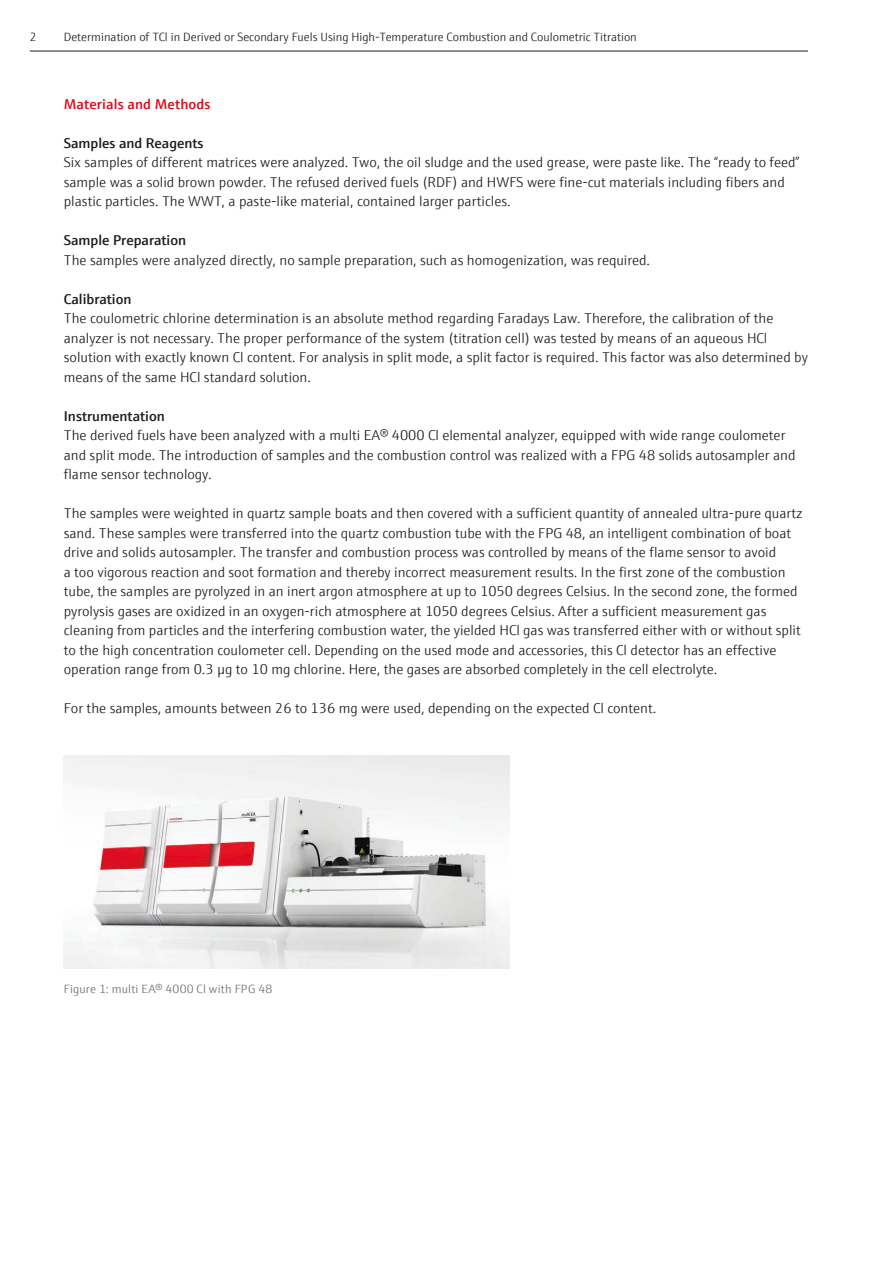
<style>
.page{position:relative;width:893px;height:1263px;background:#fff}
.page>*{position:absolute;margin:0;border:0;box-sizing:border-box;transform-origin:0 0}
.Fließtext{font:300 14.25px/19.5px "E+H Sans";color:#1d1d1b}
.Subline_schwarz{font:300 14.25px/19.5px "E+H Sans";color:#1d1d1b}
.Subline_schwarz-2{font:600 14.25px "E+H Sans";color:#1d1d1b}
.Subline_rot{font:600 14.25px "E+H Sans";letter-spacing:.01em;color:#e30614}
.Seitenzahl_und_Titel{font:300 12px "E+H Sans";color:#1d1d1b}
.Innenseiten_Bildunte{font:300 12px "E+H Sans";letter-spacing:.02em;color:#70706f}
</style>
<div class="page">
<img style="left:64px;top:756px;width:445px;height:212px">
<hr style="left:30px;top:51px;width:778px;height:1px;background:#1d1d1b">
<p class="Seitenzahl_und_Titel" style="left:30px;top:29px;width:8px">2</p>
<p class="Seitenzahl_und_Titel" style="left:64px;top:29px;width:575px">Determination of TCl in Derived or Secondary Fuels Using High-Temperature Combustion and Coulometric Titration</p>
<p class="Subline_rot" style="left:64px;top:93px;width:148px">Materials and Methods</p>
<p class="Subline_schwarz-2" style="left:64px;top:132px;width:141px">Samples and Reagents</p>
<p class="Subline_schwarz" style="left:64px;top:152px;width:737px">Six samples of different matrices were analyzed. Two, the oil sludge and the used grease, were paste like. The “ready to feed” sample was a solid brown powder. The refused derived fuels (RDF) and HWFS were fine-cut materials including fibers and plastic particles. The WWT, a paste-like material, contained larger particles.</p>
<p class="Subline_schwarz-2" style="left:64px;top:229px;width:124px">Sample Preparation</p>
<p class="Fließtext" style="left:64px;top:249px;width:588px">The samples were analyzed directly, no sample preparation, such as homogenization, was required.</p>
<p class="Subline_schwarz-2" style="left:64px;top:288px;width:69px">Calibration</p>
<p class="Fließtext" style="left:64px;top:308px;width:746px">The coulometric chlorine determination is an absolute method regarding Faradays Law. Therefore, the calibration of the analyzer is not necessary. The proper performance of the system (titration cell) was tested by means of an aqueous HCl solution with exactly known Cl content. For analysis in split mode, a split factor is required. This factor was also determined by means of the same HCl standard solution.</p>
<p class="Subline_schwarz-2" style="left:64px;top:405px;width:103px">Instrumentation</p>
<p class="Fließtext" style="left:64px;top:425px;width:733px">The derived fuels have been analyzed with a multi EA® 4000 Cl elemental analyzer, equipped with wide range coulometer and split mode. The introduction of samples and the combustion control was realized with a FPG 48 solids autosampler and flame sensor technology.</p>
<p class="Fließtext" style="left:64px;top:503px;width:740px">The samples were weighted in quartz sample boats and then covered with a sufficient quantity of annealed ultra-pure quartz sand. These samples were transferred into the quartz combustion tube with the FPG 48, an intelligent combination of boat drive and solids autosampler. The transfer and combustion process was controlled by means of the flame sensor to avoid<br>a too vigorous reaction and soot formation and thereby incorrect measurement results. In the first zone of the combustion tube, the samples are pyrolyzed in an inert argon atmosphere at up to 1050 degrees Celsius. In the second zone, the formed pyrolysis gases are oxidized in an oxygen-rich atmosphere at 1050 degrees Celsius. After a sufficient measurement gas cleaning from particles and the interfering combustion water, the yielded HCl gas was transferred either with or without split to the high concentration coulometer cell. Depending on the used mode and accessories, this Cl detector has an effective operation range from 0.3 µg to 10 mg chlorine. Here, the gases are absorbed completely in the cell electrolyte.</p>
<p class="Fließtext" style="left:64px;top:697px;width:594px">For the samples, amounts between 26 to 136 mg were used, depending on the expected Cl content.</p>
<p class="Innenseiten_Bildunte" style="left:64px;top:979px;width:210px">Figure 1: multi EA® 4000 Cl with FPG 48</p>
</div>
